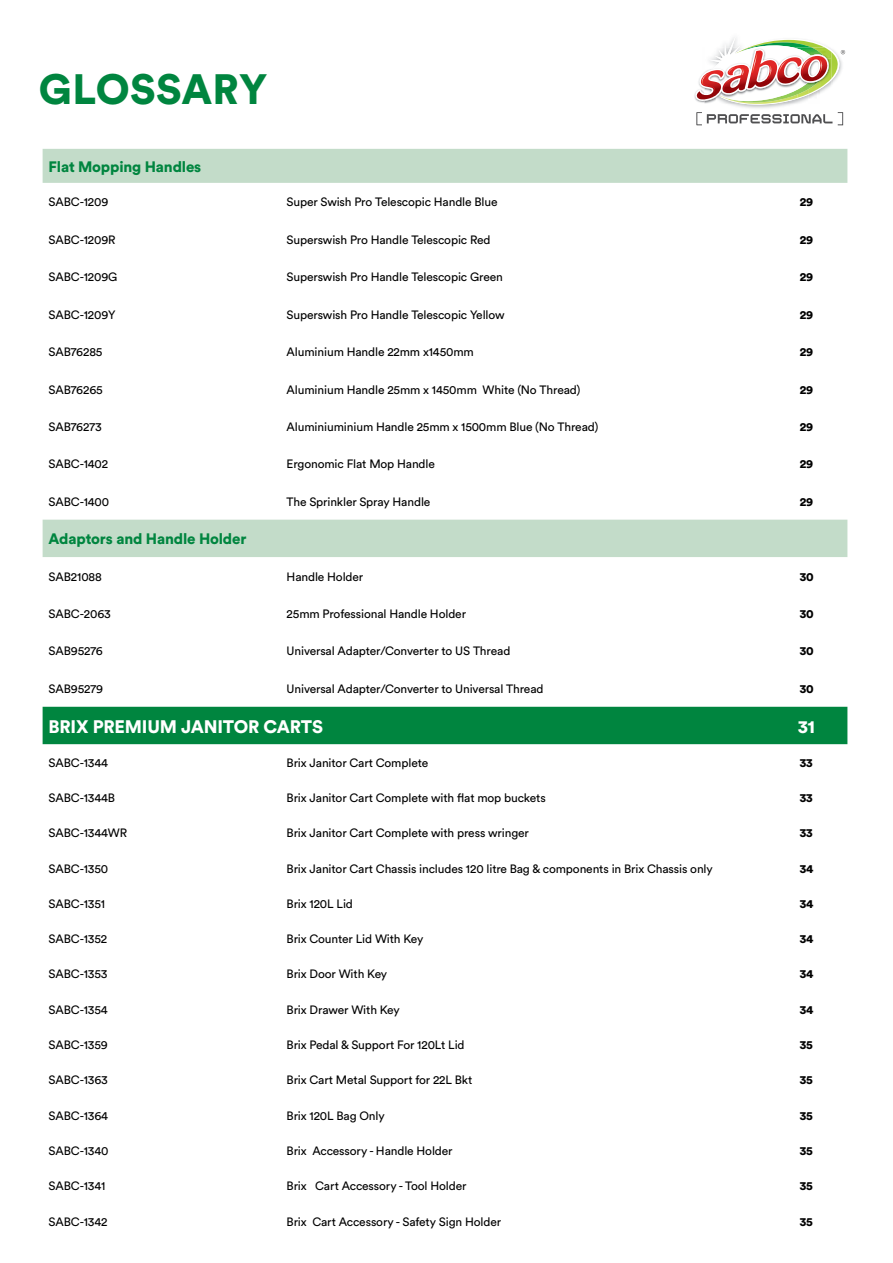
<style>
.page{position:relative;width:893px;height:1263px;background:#fff}
.page>*{position:absolute;margin:0;border:0;box-sizing:border-box;transform-origin:0 0}
.t1{font:900 42px "Circular Std";letter-spacing:.01em;color:#00853f}
.t2{font:900 18px "Circular Std";letter-spacing:-.01em;color:#fff}
.t3{font:900 15px "Circular Std";letter-spacing:-.01em;color:#00853f}
.t4{font:12px "Circular Std";letter-spacing:-.01em;color:#000}
.t5{font:900 12px "Circular Std";letter-spacing:-.01em;color:#000}
</style>
<div class="page">
<svg style="left:695px;top:38px;width:150px;height:87px"></svg>
<svg style="left:43px;top:149px;width:804px;height:408px"></svg>
<div style="left:43px;top:707px;width:804px;height:37px;background:#00853f"></div>
<h1 class="t1" style="left:39px;top:61px;width:230px">GLOSSARY</h1>
<p class="t3" style="left:49px;top:157px;width:154px">Flat Mopping Handles</p>
<p class="t4" style="left:49px;top:195px;width:61px">SABC-1209</p>
<p class="t4" style="left:287px;top:195px;width:212px">Super Swish Pro Telescopic Handle Blue</p>
<p class="t5" style="left:800px;top:194px;width:15px">29</p>
<p class="t4" style="left:49px;top:232px;width:69px">SABC-1209R</p>
<p class="t4" style="left:287px;top:232px;width:205px">Superswish Pro Handle Telescopic Red</p>
<p class="t5" style="left:800px;top:232px;width:15px">29</p>
<p class="t4" style="left:49px;top:270px;width:70px">SABC-1209G</p>
<p class="t4" style="left:287px;top:270px;width:218px">Superswish Pro Handle Telescopic Green</p>
<p class="t5" style="left:800px;top:269px;width:15px">29</p>
<p class="t4" style="left:49px;top:307px;width:69px">SABC-1209Y</p>
<p class="t4" style="left:287px;top:307px;width:220px">Superswish Pro Handle Telescopic Yellow</p>
<p class="t5" style="left:800px;top:306px;width:15px">29</p>
<p class="t4" style="left:49px;top:345px;width:55px">SAB76285</p>
<p class="t4" style="left:287px;top:345px;width:189px">Aluminium Handle 22mm x1450mm</p>
<p class="t5" style="left:800px;top:344px;width:15px">29</p>
<p class="t4" style="left:49px;top:382px;width:56px">SAB76265</p>
<p class="t4" style="left:287px;top:382px;width:295px">Aluminium Handle 25mm x 1450mm White (No Thread)</p>
<p class="t5" style="left:800px;top:381px;width:15px">29</p>
<p class="t4" style="left:49px;top:419px;width:55px">SAB76273</p>
<p class="t4" style="left:287px;top:419px;width:313px">Aluminiuminium Handle 25mm x 1500mm Blue (No Thread)</p>
<p class="t5" style="left:800px;top:419px;width:15px">29</p>
<p class="t4" style="left:49px;top:457px;width:61px">SABC-1402</p>
<p class="t4" style="left:287px;top:457px;width:150px">Ergonomic Flat Mop Handle</p>
<p class="t5" style="left:800px;top:456px;width:15px">29</p>
<p class="t4" style="left:49px;top:494px;width:62px">SABC-1400</p>
<p class="t4" style="left:287px;top:494px;width:145px">The Sprinkler Spray Handle</p>
<p class="t5" style="left:800px;top:494px;width:15px">29</p>
<p class="t3" style="left:49px;top:529px;width:199px">Adaptors and Handle Holder</p>
<p class="t4" style="left:49px;top:569px;width:55px">SAB21088</p>
<p class="t4" style="left:287px;top:569px;width:78px">Handle Holder</p>
<p class="t5" style="left:800px;top:568px;width:15px">30</p>
<p class="t4" style="left:49px;top:606px;width:64px">SABC-2063</p>
<p class="t4" style="left:287px;top:606px;width:181px">25mm Professional Handle Holder</p>
<p class="t5" style="left:800px;top:606px;width:15px">30</p>
<p class="t4" style="left:49px;top:644px;width:56px">SAB95276</p>
<p class="t4" style="left:287px;top:644px;width:225px">Universal Adapter/Converter to US Thread</p>
<p class="t5" style="left:800px;top:643px;width:15px">30</p>
<p class="t4" style="left:49px;top:681px;width:56px">SAB95279</p>
<p class="t4" style="left:287px;top:681px;width:258px">Universal Adapter/Converter to Universal Thread</p>
<p class="t5" style="left:800px;top:681px;width:15px">30</p>
<h2 class="t2" style="left:49px;top:714px;width:276px">BRIX PREMIUM JANITOR CARTS</h2>
<h2 class="t2" style="left:798px;top:714px;width:18px">31</h2>
<p class="t4" style="left:49px;top:755px;width:61px">SABC-1344</p>
<p class="t4" style="left:287px;top:755px;width:143px">Brix Janitor Cart Complete</p>
<p class="t5" style="left:800px;top:754px;width:15px">33</p>
<p class="t4" style="left:49px;top:790px;width:68px">SABC-1344B</p>
<p class="t4" style="left:287px;top:790px;width:261px">Brix Janitor Cart Complete with flat mop buckets</p>
<p class="t5" style="left:800px;top:790px;width:15px">33</p>
<p class="t4" style="left:49px;top:826px;width:80px">SABC-1344WR</p>
<p class="t4" style="left:287px;top:826px;width:244px">Brix Janitor Cart Complete with press wringer</p>
<p class="t5" style="left:800px;top:825px;width:15px">33</p>
<p class="t4" style="left:49px;top:861px;width:61px">SABC-1350</p>
<p class="t4" style="left:287px;top:861px;width:428px">Brix Janitor Cart Chassis includes 120 litre Bag &amp; components in Brix Chassis only</p>
<p class="t5" style="left:800px;top:860px;width:15px">34</p>
<p class="t4" style="left:49px;top:896px;width:58px">SABC-1351</p>
<p class="t4" style="left:287px;top:896px;width:68px">Brix 120L Lid</p>
<p class="t5" style="left:800px;top:896px;width:15px">34</p>
<p class="t4" style="left:49px;top:932px;width:60px">SABC-1352</p>
<p class="t4" style="left:287px;top:932px;width:138px">Brix Counter Lid With Key</p>
<p class="t5" style="left:800px;top:931px;width:15px">34</p>
<p class="t4" style="left:49px;top:967px;width:60px">SABC-1353</p>
<p class="t4" style="left:287px;top:967px;width:102px">Brix Door With Key</p>
<p class="t5" style="left:800px;top:966px;width:15px">34</p>
<p class="t4" style="left:49px;top:1002px;width:61px">SABC-1354</p>
<p class="t4" style="left:287px;top:1002px;width:115px">Brix Drawer With Key</p>
<p class="t5" style="left:800px;top:1001px;width:15px">34</p>
<p class="t4" style="left:49px;top:1037px;width:61px">SABC-1359</p>
<p class="t4" style="left:287px;top:1037px;width:179px">Brix Pedal &amp; Support For 120Lt Lid</p>
<p class="t5" style="left:800px;top:1037px;width:15px">35</p>
<p class="t4" style="left:49px;top:1073px;width:61px">SABC-1363</p>
<p class="t4" style="left:287px;top:1073px;width:187px">Brix Cart Metal Support for 22L Bkt</p>
<p class="t5" style="left:800px;top:1072px;width:15px">35</p>
<p class="t4" style="left:49px;top:1108px;width:61px">SABC-1364</p>
<p class="t4" style="left:287px;top:1108px;width:100px">Brix 120L Bag Only</p>
<p class="t5" style="left:800px;top:1107px;width:15px">35</p>
<p class="t4" style="left:49px;top:1143px;width:61px">SABC-1340</p>
<p class="t4" style="left:287px;top:1143px;width:168px">Brix Accessory - Handle Holder</p>
<p class="t5" style="left:800px;top:1143px;width:15px">35</p>
<p class="t4" style="left:49px;top:1179px;width:58px">SABC-1341</p>
<p class="t4" style="left:287px;top:1179px;width:181px">Brix Cart Accessory - Tool Holder</p>
<p class="t5" style="left:800px;top:1178px;width:15px">35</p>
<p class="t4" style="left:49px;top:1214px;width:60px">SABC-1342</p>
<p class="t4" style="left:287px;top:1214px;width:216px">Brix Cart Accessory - Safety Sign Holder</p>
<p class="t5" style="left:800px;top:1213px;width:15px">35</p>
</div>
